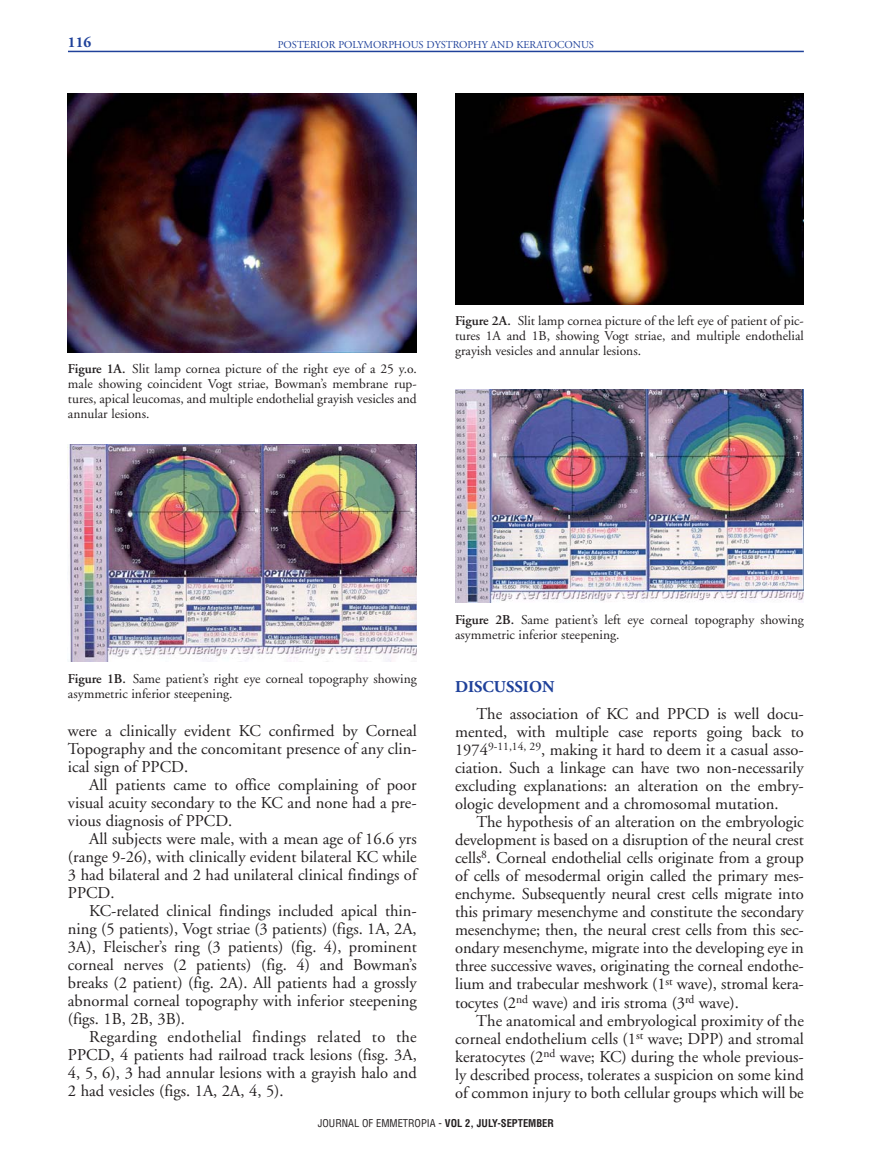
<style>
.page{position:relative;width:872px;height:1170px;background:#fff}
.page>*{position:absolute;margin:0;border:0;box-sizing:border-box;transform-origin:0 0}
.t1{font:16.5px/18px "Adobe Garamond";color:#231f20;text-align:justify}
.t2{font:700 16.5px "Adobe Garamond";color:#1f419a}
.t3{font:700 15px "Adobe Garamond";color:#1f419a}
.t4{font:13.5px/15px "Adobe Garamond";color:#231f20;text-align:justify}
.t5{font:10.5px "Adobe Garamond";color:#1f419a}
.t6{font:condensed 10.5px "Helvetica";color:#231f20}
.s1{font-weight:600}
.s2{font-weight:700}
</style>
<div class="page">
<hr style="left:68px;top:51px;width:736px;height:1px;background:#1f419a">
<img style="left:68px;top:94px;width:349px;height:258px">
<img style="left:69px;top:445px;width:348px;height:216px">
<img style="left:455px;top:94px;width:349px;height:210px">
<img style="left:455px;top:389px;width:349px;height:214px">
<p class="t3" style="left:68px;top:36px;width:25px">116</p>
<p class="t5" style="left:278px;top:40px;width:318px">POSTERIOR POLYMORPHOUS DYSTROPHY AND KERATOCONUS</p>
<p class="t4" style="left:68px;top:362px;width:350px"><span class="s1">Figure 1A.</span> Slit lamp cornea picture of the right eye of a 25 y.o. male showing coincident Vogt striae, Bowman’s membrane rup&shy;tures, apical leucomas, and multiple endothelial grayish vesicles and annular lesions.</p>
<p class="t4" style="left:455px;top:314px;width:350px"><span class="s1">Figure 2A.</span> Slit lamp cornea picture of the left eye of patient of pic&shy;tures 1A and 1B, showing Vogt striae, and multiple endothelial grayish vesicles and annular lesions.</p>
<p class="t4" style="left:68px;top:672px;width:350px"><span class="s1">Figure 1B.</span> Same patient’s right eye corneal topography showing asymmetric inferior steepening.</p>
<p class="t1" style="left:68px;top:723px;width:350px">were a clinically evident KC confirmed by Corneal Topography and the concomitant presence of any clin&shy;ical sign of PPCD.</p>
<p class="t1" style="left:68px;top:777px;width:350px;text-indent:21px">All patients came to office complaining of poor visual acuity secondary to the KC and none had a pre&shy;vious diagnosis of PPCD.</p>
<p class="t1" style="left:68px;top:831px;width:350px;text-indent:21px">All subjects were male, with a mean age of 16.6 yrs (range 9-26), with clinically evident bilateral KC while 3 had bilateral and 2 had unilateral clinical findings of PPCD.</p>
<p class="t1" style="left:68px;top:903px;width:350px;text-indent:21px">KC-related clinical findings included apical thin&shy;ning (5 patients), Vogt striae (3 patients) (figs. 1A, 2A, 3A), Fleischer’s ring (3 patients) (fig. 4), prominent corneal nerves (2 patients) (fig. 4) and Bowman’s breaks (2 patient) (fig. 2A). All patients had a grossly abnormal corneal topography with inferior steepening (figs. 1B, 2B, 3B).</p>
<p class="t1" style="left:68px;top:1029px;width:350px;text-indent:21px">Regarding endothelial findings related to the PPCD, 4 patients had railroad track lesions (fisg. 3A, 4, 5, 6), 3 had annular lesions with a grayish halo and 2 had vesicles (figs. 1A, 2A, 4, 5).</p>
<p class="t4" style="left:455px;top:613px;width:350px"><span class="s1">Figure 2B.</span> Same patient’s left eye corneal topography showing asymmetric inferior steepening.</p>
<p class="t2" style="left:455px;top:680px;width:101px">DISCUSSION</p>
<p class="t1" style="left:455px;top:706px;width:350px;text-indent:21px">The association of KC and PPCD is well docu&shy;mented, with multiple case reports going back to 1974<sup>9-11,14,</sup> <sup>29</sup>, making it hard to deem it a casual asso&shy;ciation. Such a linkage can have two non-necessarily excluding explanations: an alteration on the embry&shy;ologic development and a chromosomal mutation.</p>
<p class="t1" style="left:455px;top:814px;width:350px;text-indent:21px">The hypothesis of an alteration on the embryologic development is based on a disruption of the neural crest cells<sup>8</sup>. Corneal endothelial cells originate from a group of cells of mesodermal origin called the primary mes&shy;enchyme. Subsequently neural crest cells migrate into this primary mesenchyme and constitute the secondary mesenchyme; then, the neural crest cells from this sec&shy;ondary mesenchyme, migrate into the developing eye in three successive waves, originating the corneal endothe&shy;lium and trabecular meshwork (1<sup>st</sup> wave), stromal kera&shy;tocytes (2<sup>nd</sup> wave) and iris stroma (3<sup>rd</sup> wave).</p>
<p class="t1" style="left:455px;top:1012px;width:350px;text-indent:21px">The anatomical and embryological proximity of the corneal endothelium cells (1<sup>st</sup> wave; DPP) and stromal keratocytes (2<sup>nd</sup> wave; KC) during the whole previous&shy;ly described process, tolerates a suspicion on some kind of common injury to both cellular groups which will be</p>
<p class="t6" style="left:318px;top:1119px;width:238px">JOURNAL OF EMMETROPIA - <span class="s2">VOL 2, JULY-SEPTEMBER</span></p>
</div>
